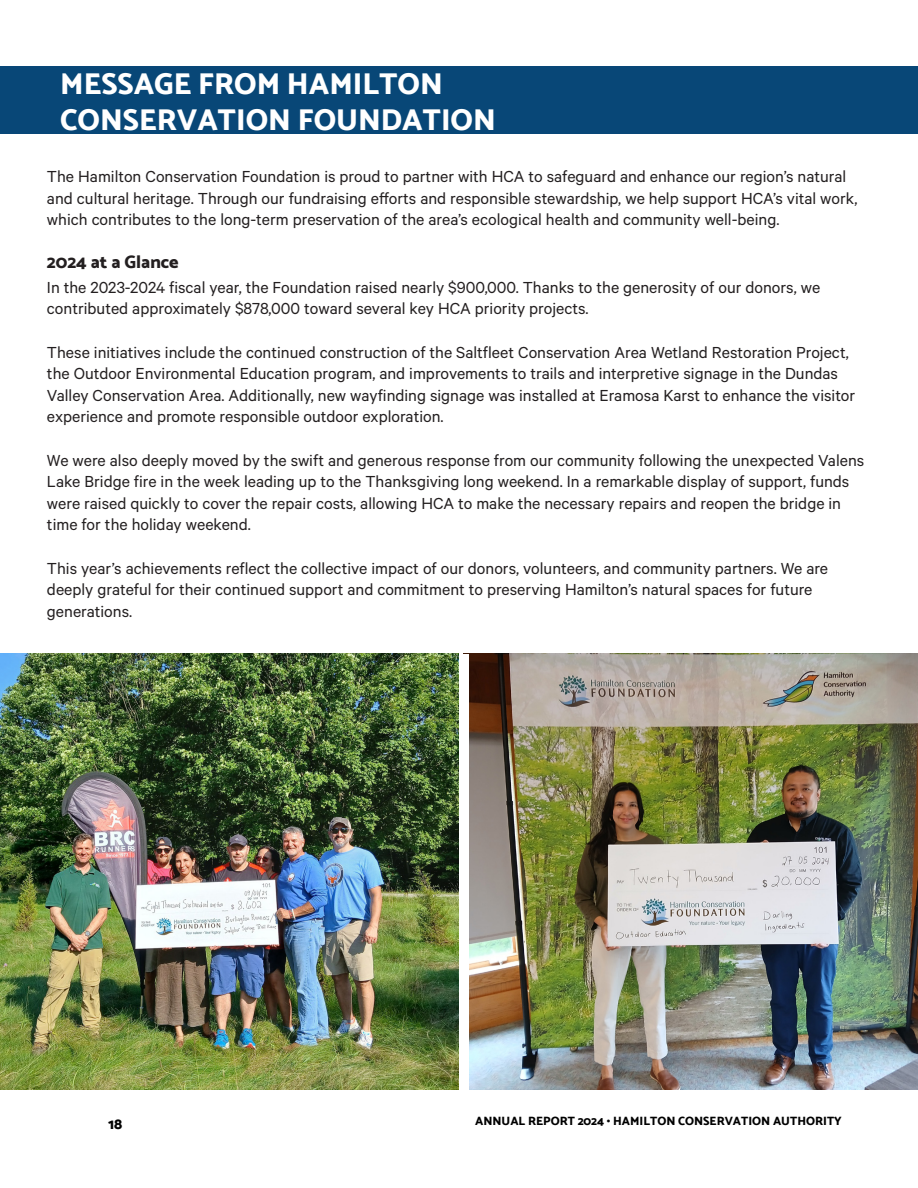
<style>
.page{position:relative;width:918px;height:1188px;background:#fff}
.page>*{position:absolute;margin:0;border:0;box-sizing:border-box;transform-origin:0 0}
.t1{font:800 30px/36px "Catamaran";color:#fff}
.t2{font:18px/21.6px "Calibre";color:#231f20}
.t3{font:800 18px "Catamaran";color:#231f20}
.t4{font:800 15px "Catamaran";color:#000}
.t5{font:800 12px "Catamaran";color:#000}
</style>
<div class="page">
<div style="left:0;top:67px;width:918px;height:67px;background:#084777"></div>
<img style="left:0;top:654px;width:459px;height:436px">
<img style="left:469px;top:654px;width:449px;height:436px">
<p class="t1" style="left:60px;top:65px;width:437px">MESSAGE FROM HAMILTON<br>CONSERVATION FOUNDATION</p>
<p class="t2" style="left:47px;top:165px;width:812px">The Hamilton Conservation Foundation is proud to partner with HCA to safeguard and enhance our region’s natural and cultural heritage. Through our fundraising efforts and responsible stewardship, we help support HCA’s vital work, which contributes to the long-term preservation of the area’s ecological health and community well-being.</p>
<p class="t3" style="left:47px;top:252px;width:133px">2024 at a Glance</p>
<p class="t2" style="left:47px;top:276px;width:775px">In the 2023-2024 fiscal year, the Foundation raised nearly $900,000. Thanks to the generosity of our donors, we contributed approximately $878,000 toward several key HCA priority projects.</p>
<p class="t2" style="left:47px;top:341px;width:810px">These initiatives include the continued construction of the Saltfleet Conservation Area Wetland Restoration Project, the Outdoor Environmental Education program, and improvements to trails and interpretive signage in the Dundas Valley Conservation Area. Additionally, new wayfinding signage was installed at Eramosa Karst to enhance the visitor experience and promote responsible outdoor exploration.</p>
<p class="t2" style="left:47px;top:449px;width:819px">We were also deeply moved by the swift and generous response from our community following the unexpected Valens Lake Bridge fire in the week leading up to the Thanksgiving long weekend. In a remarkable display of support, funds were raised quickly to cover the repair costs, allowing HCA to make the necessary repairs and reopen the bridge in time for the holiday weekend.</p>
<p class="t2" style="left:47px;top:557px;width:783px">This year’s achievements reflect the collective impact of our donors, volunteers, and community partners. We are deeply grateful for their continued support and commitment to preserving Hamilton’s natural spaces for future generations.</p>
<p class="t4" style="left:108px;top:1115px;width:16px">18</p>
<p class="t5" style="left:475px;top:1114px;width:368px">ANNUAL REPORT 2024 • HAMILTON CONSERVATION AUTHORITY</p>
</div>
